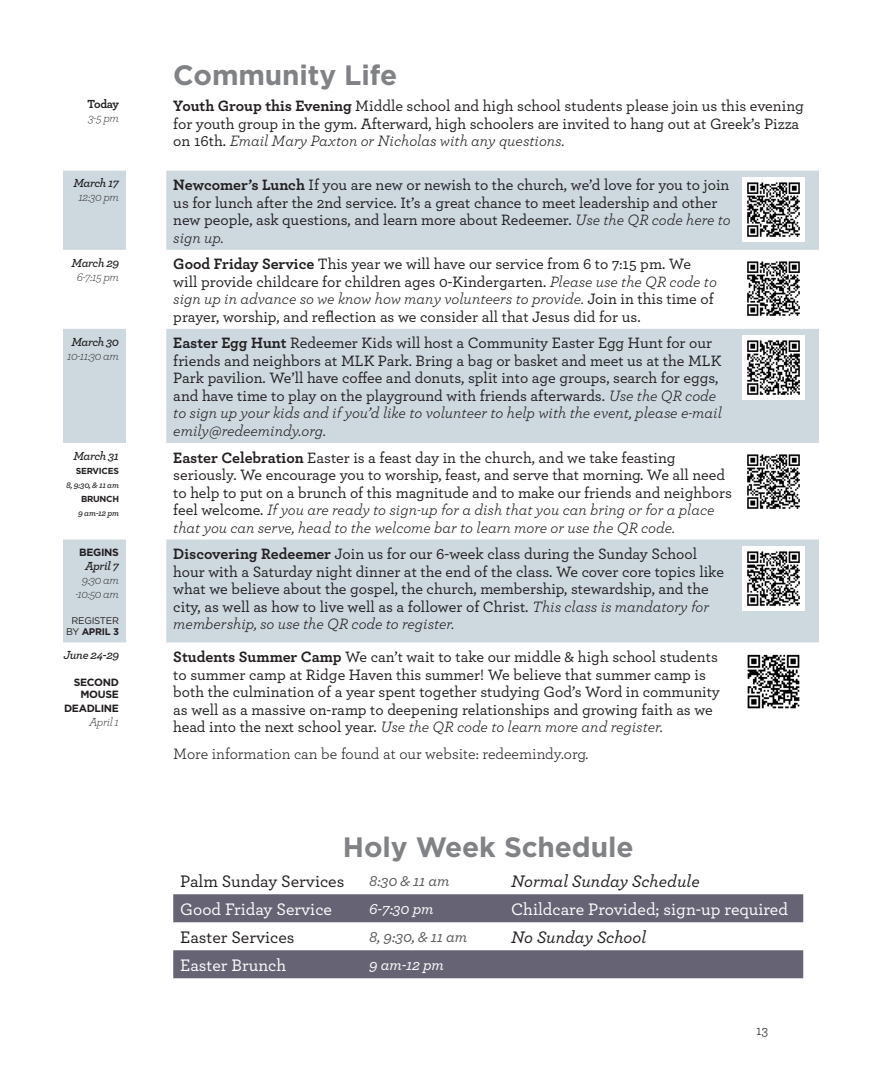
<style>
.page{position:relative;width:882px;height:1071px;background:#fff}
.page>*{position:absolute;margin:0;border:0;box-sizing:border-box;transform-origin:0 0}
._1_HEAD{font:700 28px "Gotham";letter-spacing:-.005em;color:#808285}
._3_LEADER{font:500 17.5px "Archer";color:#fff}
._3_LEADER-2{font:italic 500 17.5px "Archer";color:#231f20}
._3_LEADER-3{font:500 17.5px "Archer";color:#231f20}
.CommLife_Info{font:500 15.75px/17.5px "Archer";color:#231f20}
.Explanations{font:15.75px "Archer";color:#231f20}
.MARGIN_HEADINGS{font:italic 500 15.75px "Archer";letter-spacing:-.005em;color:#57585a}
.MARGIN_HEADINGS-2{font:italic 500 15.75px "Archer";letter-spacing:-.005em;color:#fff}
.t1{font:14px "Archer";color:#231f20}
.CommLife_Time{font:italic 300 12.25px "Archer";letter-spacing:-.03em;color:#231f20}
.CommLife_Date{font:italic 600 12.25px "Archer";letter-spacing:-.03em;color:#231f20}
.CommLife_Date-2{font:700 12.25px "Archer";letter-spacing:-.04em;color:#231f20}
.CommLife_Date-3{font:700 10.5px/12.6px "Gotham";letter-spacing:-.03em;color:#231f20;text-align:right}
.CommLife_Time-2{font:9.62px/11.5px "Gotham";letter-spacing:-.03em;color:#231f20;text-align:center}
.CommLife_Time-3{font:italic 600 8.75px "Archer";letter-spacing:-.03em;color:#231f20}
.CommLife_Time-4{font:700 8.75px "Gotham";letter-spacing:-.03em;color:#231f20}
.s1{font-weight:700}
.s2{font-weight:400;font-style:italic}
</style>
<div class="page">
<svg style="left:63px;top:171px;width:756px;height:471px;fill:#ced9df"></svg>
<img style="left:742px;top:178px;width:63px;height:64px">
<img style="left:742px;top:257px;width:63px;height:64px">
<img style="left:742px;top:336px;width:63px;height:64px">
<img style="left:742px;top:450px;width:63px;height:64px">
<img style="left:742px;top:547px;width:63px;height:63px">
<img style="left:747px;top:654px;width:53px;height:55px">
<svg style="left:173px;top:894px;width:630px;height:84px;fill:#666374"></svg>
<p class="_1_HEAD" style="left:173px;top:57px;width:225px">Community Life</p>
<p class="CommLife_Date-2" style="left:88px;top:95px;width:33px">Today</p>
<p class="CommLife_Time" style="left:88px;top:110px;width:32px">3-5 pm</p>
<p class="CommLife_Info" style="left:173px;top:96px;width:632px"><span class="s1">Youth Group this Evening</span> Middle school and high school students please join us this evening for youth group in the gym. Afterward, high schoolers are invited to hang out at Greek’s Pizza on 16th. <span class="s2">Email Mary Paxton or Nicholas with any questions.</span></p>
<p class="CommLife_Date" style="left:73px;top:174px;width:47px">March 17</p>
<p class="CommLife_Time" style="left:79px;top:189px;width:42px">12:30 pm</p>
<p class="CommLife_Info" style="left:173px;top:175px;width:559px"><span class="s1">Newcomer’s Lunch</span> If you are new or newish to the church, we’d love for you to join us for lunch after the 2nd service. It’s a great chance to meet leadership and other new people, ask questions, and learn more about Redeemer. <span class="s2">Use the QR code here to sign up.</span></p>
<p class="CommLife_Date" style="left:72px;top:253px;width:49px">March 29</p>
<p class="CommLife_Time" style="left:77px;top:268px;width:44px">6-7:15 pm</p>
<p class="CommLife_Info" style="left:173px;top:254px;width:545px"><span class="s1">Good Friday Service</span> This year we will have our service from 6 to 7:15 pm. We will provide childcare for children ages 0-Kindergarten. <span class="s2">Please use the QR code to sign up in advance so we know how many volunteers to provide.</span> Join in this time of prayer, worship, and reflection as we consider all that Jesus did for us.</p>
<p class="CommLife_Date" style="left:71px;top:332px;width:49px">March 30</p>
<p class="CommLife_Time" style="left:67px;top:347px;width:53px">10-11:30 am</p>
<p class="CommLife_Info" style="left:173px;top:334px;width:550px"><span class="s1">Easter Egg Hunt</span> Redeemer Kids will host a Community Easter Egg Hunt for our friends and neighbors at MLK Park. Bring a bag or basket and meet us at the MLK Park pavilion. We’ll have coffee and donuts, split into age groups, search for eggs, and have time to play on the playground with friends afterwards. <span class="s2">Use the QR code to sign up your kids and if you’d like to volunteer to help with the event, please e-mail emily@redeemindy.org.</span></p>
<p class="CommLife_Date" style="left:73px;top:446px;width:47px">March 31</p>
<p class="CommLife_Time-4" style="left:76px;top:465px;width:45px">SERVICES</p>
<p class="CommLife_Time-3" style="left:66px;top:478px;width:54px">8, 9:30, &amp; 11 am</p>
<p class="CommLife_Time-4" style="left:81px;top:493px;width:39px">BRUNCH</p>
<p class="CommLife_Time-3" style="left:78px;top:506px;width:42px">9 am-12 pm</p>
<p class="CommLife_Info" style="left:173px;top:448px;width:560px"><span class="s1">Easter Celebration</span> Easter is a feast day in the church, and we take feasting seriously. We encourage you to worship, feast, and serve that morning. We all need to help to put on a brunch of this magnitude and to make our friends and neighbors feel welcome. <span class="s2">If you are ready to sign-up for a dish that you can bring or for a place that you can serve, head to the welcome bar to learn more or use the QR code.</span></p>
<p class="CommLife_Date-3" style="left:79px;top:546px;width:41px">BEGINS</p>
<p class="CommLife_Date" style="left:85px;top:557px;width:35px">April 7</p>
<p class="CommLife_Time" style="left:82px;top:572px;width:39px">9:30 am</p>
<p class="CommLife_Time" style="left:75px;top:586px;width:45px">-10:50 am</p>
<p class="CommLife_Time-2" style="left:66px;top:615px;width:54px">REGISTER<br>BY <span class="s1">APRIL 3</span></p>
<p class="CommLife_Info" style="left:173px;top:544px;width:552px"><span class="s1">Discovering Redeemer</span> Join us for our 6-week class during the Sunday School hour with a Saturday night dinner at the end of the class. We cover core topics like what we believe about the gospel, the church, membership, stewardship, and the city, as well as how to live well as a follower of Christ. <span class="s2">This class is mandatory for membership, so use the QR code to register.</span></p>
<p class="CommLife_Date" style="left:63px;top:646px;width:57px">June 24-29</p>
<p class="CommLife_Date-3" style="left:74px;top:676px;width:47px">SECOND<br>MOUSE</p>
<p class="CommLife_Date-3" style="left:64px;top:702px;width:56px">DEADLINE</p>
<p class="CommLife_Time" style="left:89px;top:714px;width:31px">April 1</p>
<p class="CommLife_Info" style="left:173px;top:647px;width:548px"><span class="s1">Students Summer Camp</span> We can’t wait to take our middle &amp; high school students to summer camp at Ridge Haven this summer! We believe that summer camp is both the culmination of a year spent together studying God’s Word in community as well as a massive on-ramp to deepening relationships and growing faith as we head into the next school year. <span class="s2">Use the QR code to learn more and register.</span></p>
<p class="Explanations" style="left:173px;top:743px;width:417px">More information can be found at our website: redeemindy.org.</p>
<p class="_1_HEAD" style="left:343px;top:829px;width:292px">Holy Week Schedule</p>
<p class="_3_LEADER-3" style="left:180px;top:869px;width:166px">Palm Sunday Services</p>
<p class="MARGIN_HEADINGS" style="left:369px;top:869px;width:82px">8:30 &amp; 11 am</p>
<p class="_3_LEADER-2" style="left:511px;top:869px;width:190px">Normal Sunday Schedule</p>
<p class="_3_LEADER" style="left:180px;top:897px;width:153px">Good Friday Service</p>
<p class="MARGIN_HEADINGS-2" style="left:369px;top:897px;width:66px">6-7:30 pm</p>
<p class="_3_LEADER" style="left:511px;top:897px;width:279px">Childcare Provided; sign-up required</p>
<p class="_3_LEADER-3" style="left:180px;top:925px;width:116px">Easter Services</p>
<p class="MARGIN_HEADINGS" style="left:369px;top:925px;width:100px">8, 9:30, &amp; 11 am</p>
<p class="_3_LEADER-2" style="left:511px;top:925px;width:137px">No Sunday School</p>
<p class="_3_LEADER" style="left:180px;top:953px;width:107px">Easter Brunch</p>
<p class="MARGIN_HEADINGS-2" style="left:369px;top:953px;width:76px">9 am-12 pm</p>
<p class="t1" style="left:756px;top:1021px;width:14px">13</p>
</div>
